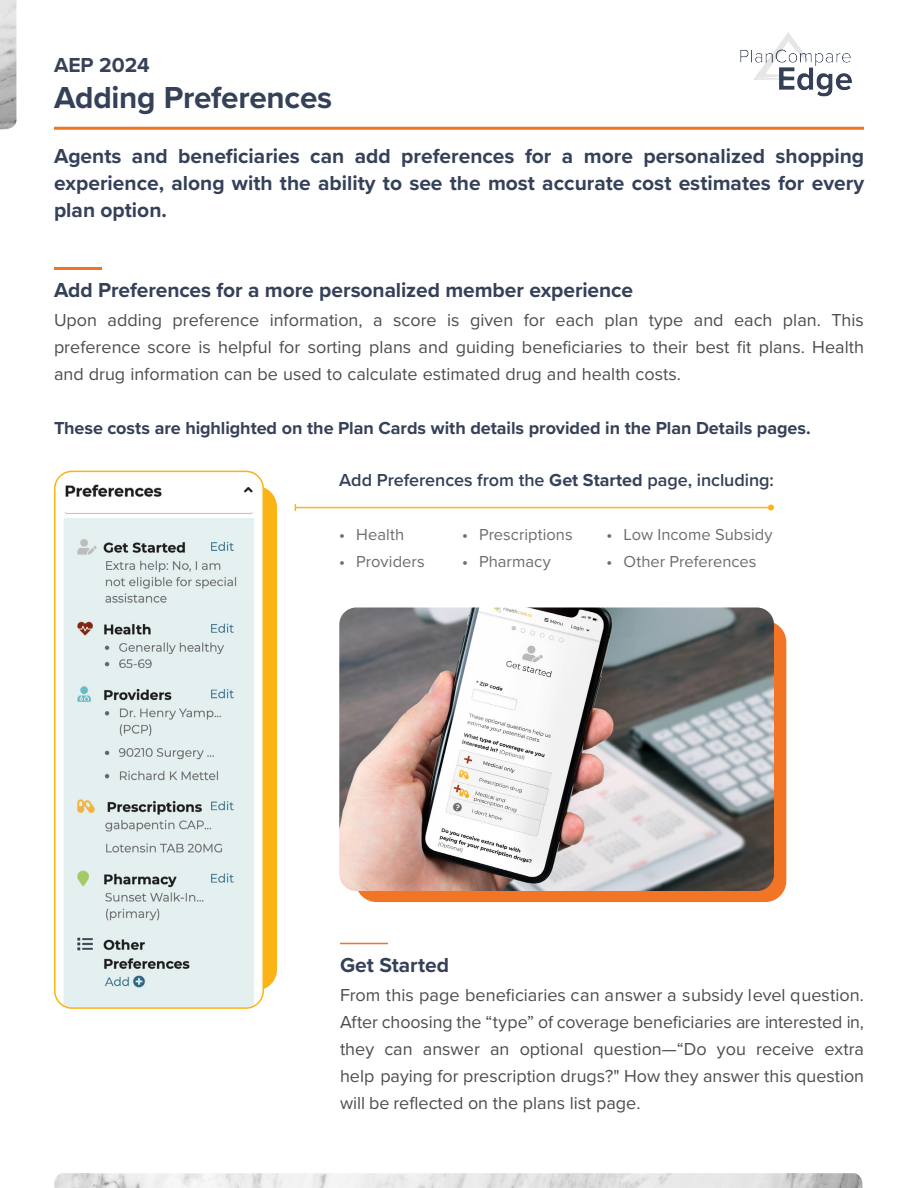
<style>
.page{position:relative;width:918px;height:1188px;background:#fff}
.page>*{position:absolute;margin:0;border:0;box-sizing:border-box;transform-origin:0 0}
.t1{font:700 31.5px "Proxima Nova";letter-spacing:-.01em;color:#354158}
.t2{font:700 21px/27px "Proxima Nova";color:#354158;text-align:justify}
.t3{font:700 21px "Proxima Nova";color:#384158}
.t4{font:18px/27px "Proxima Nova";color:#4d4d4d;text-align:justify}
.t5{font:700 18px "Proxima Nova";letter-spacing:-.005em;color:#354158}
.t6{font:600 18px "Proxima Nova";letter-spacing:-.005em;color:#354158}
.t7{font:16.5px "Proxima Nova";color:#6c6d70}
.s1{font-weight:700}
.s2{font-weight:600}
</style>
<div class="page">
<img style="left:0;top:0;width:16px;height:129px">
<div style="left:355px;top:621px;width:431px;height:281px;background:#f27526;border-radius:21px"></div>
<img style="left:339px;top:608px;width:435px;height:283px">
<hr style="left:54px;top:127px;width:810px;height:3px;background:#ef7526">
<hr style="left:54px;top:267px;width:48px;height:3px;background:#ef7526">
<hr style="left:340px;top:943px;width:48px;height:1px;background:#ef7526">
<hr style="left:295px;top:507px;width:476px;height:1px;background:#fcb316">
<svg style="left:768px;top:505px;width:6px;height:6px"></svg>
<div style="left:72px;top:486px;width:205px;height:504px;background:#fcb316;border-radius:21px"></div>
<img style="left:55px;top:471px;width:208px;height:535px">
<div style="left:54px;top:471px;width:210px;height:538px;border:2px solid #fcb316;border-radius:17px"></div>
<img style="left:740px;top:32px;width:112px;height:65px">
<img style="left:54px;top:1173px;width:808px;height:15px">
<p class="t3" style="left:54px;top:50px;width:97px">AEP 2024</p>
<p class="t1" style="left:54px;top:74px;width:280px">Adding Preferences</p>
<p class="t2" style="left:54px;top:142px;width:812px">Agents and beneficiaries can add preferences for a more personalized shopping experience, along with the ability to see the most accurate cost estimates for every plan option.</p>
<p class="t2" style="left:54px;top:276px;width:580px">Add Preferences for a more personalized member experience</p>
<p class="t4" style="left:54px;top:305px;width:812px">Upon adding preference information, a score is given for each plan type and each plan. This preference score is helpful for sorting plans and guiding beneficiaries to their best fit plans. Health and drug information can be used to calculate estimated drug and health costs.</p>
<p class="t5" style="left:54px;top:414px;width:758px">These costs are highlighted on the Plan Cards with details provided in the Plan Details pages.</p>
<p class="t6" style="left:339px;top:467px;width:436px">Add Preferences from the <span class="s1">Get Started</span> page, including:</p>
<p class="t7" style="left:339px;top:522px;width:66px"><span class="s2">•</span> Health</p>
<p class="t7" style="left:339px;top:549px;width:87px"><span class="s2">•</span> Providers</p>
<p class="t7" style="left:606px;top:522px;width:168px"><span class="s2">•</span> Low Income Subsidy</p>
<p class="t7" style="left:606px;top:549px;width:152px"><span class="s2">•</span> Other Preferences</p>
<p class="t7" style="left:462px;top:522px;width:112px"><span class="s2">•</span> Prescriptions</p>
<p class="t7" style="left:462px;top:549px;width:90px"><span class="s2">•</span> Pharmacy</p>
<p class="t2" style="left:340px;top:951px;width:111px">Get Started</p>
<p class="t4" style="left:340px;top:980px;width:526px">From this page beneficiaries can answer a subsidy level question.<br>After choosing the “type” of coverage beneficiaries are interested in, they can answer an optional question—“Do you receive extra help paying for prescription drugs?" How they answer this question will be reflected on the plans list page.</p>
</div>
